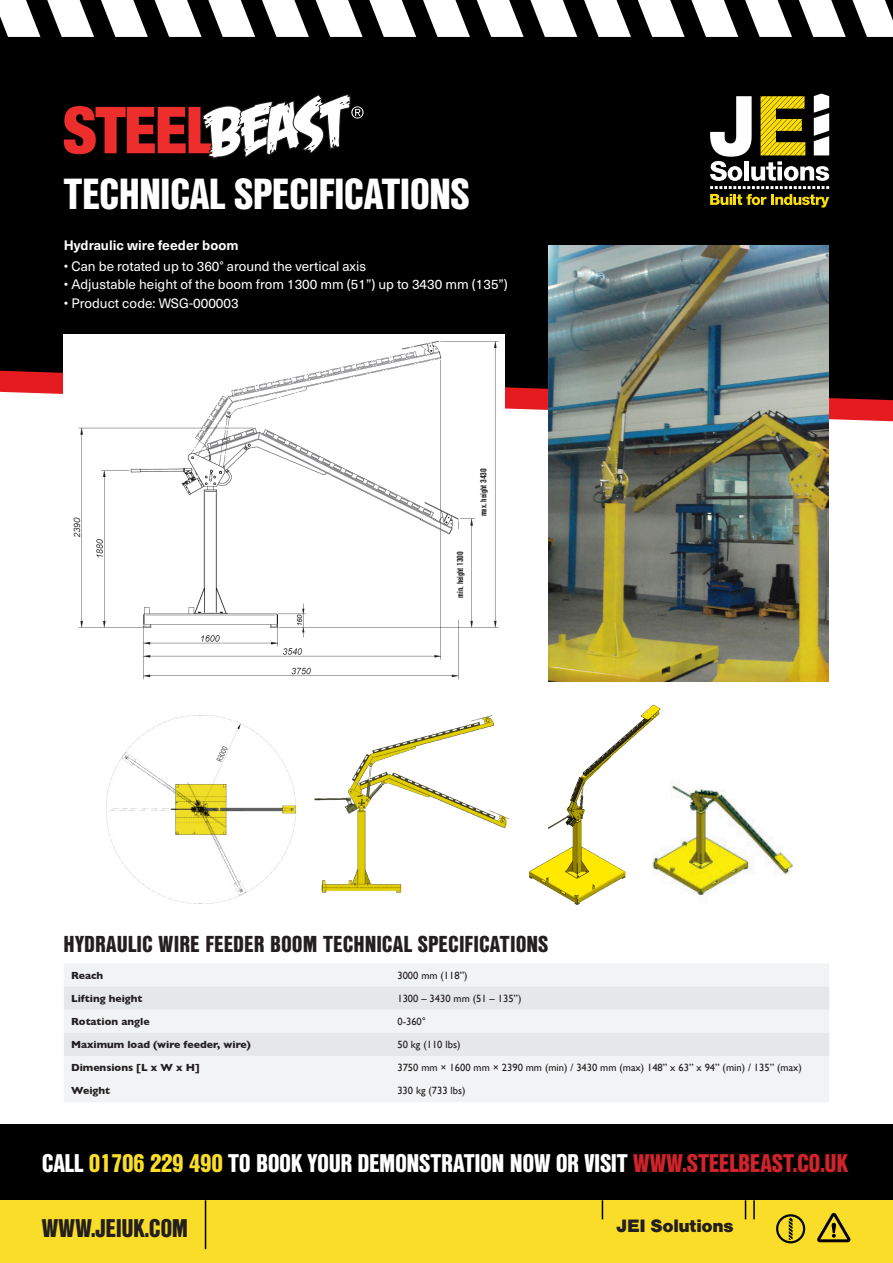
<style>
.page{position:relative;width:893px;height:1263px;background:#fff}
.page>*{position:absolute;margin:0;border:0;box-sizing:border-box;transform-origin:0 0}
.t1{font:900 42.3px "Nimbus San Con L";letter-spacing:-.02em;color:#fff}
.t2{font:900 24.9px "Nimbus San Con L";letter-spacing:-.02em;color:#fff}
.t3{font:900 24.9px "Nimbus San Con L";letter-spacing:-.02em;color:#231f20}
.t4{font:900 22.35px "Nimbus San Con L";color:#231f20}
.t5{font:900 18.6px "Nimbus San";letter-spacing:-.02em;color:#231f20}
.t6{font:13.5px "Neue Haas Unica W1 G";color:#fff}
.t7{font:700 13.5px "Neue Haas Unica W1 G";color:#fff}
.t8{font:10.5px "Gill Sans";color:#231f20}
.t9{font:700 10.5px "Gill Sans";color:#231f20}
.t10{font:700 9.15px "Nimbus San Con";color:#231f20}
.s1{color:#f9dd28}
.s2{color:#d1232a}
</style>
<div class="page">
<img style="left:107px;top:716px;width:189px;height:188px">
<img style="left:684px;top:789px;width:109px;height:113px">
<img style="left:314px;top:715px;width:190px;height:178px">
<img style="left:504px;top:704px;width:180px;height:201px">
<div style="left:0;top:37px;width:893px;height:363px;background:#000001"></div>
<svg style="left:64px;top:94px;width:300px;height:66px"></svg>
<div style="left:0;top:1124px;width:893px;height:76px;background:#000001"></div>
<div style="left:0;top:1200px;width:893px;height:63px;background:#f9dd28"></div>
<hr style="left:205px;top:1200px;width:1px;height:49px;background:#000001">
<svg style="left:602px;top:1200px;width:1px;height:19px"></svg>
<svg style="left:745px;top:1200px;width:1px;height:19px"></svg>
<svg style="left:753px;top:1200px;width:2px;height:19px"></svg>
<svg style="left:776px;top:1214px;width:29px;height:29px"></svg>
<svg style="left:817px;top:1213px;width:33px;height:29px"></svg>
<svg style="left:0;top:0;width:893px;height:37px"></svg>
<svg style="left:710px;top:94px;width:119px;height:114px"></svg>
<img style="left:64px;top:334px;width:440px;height:346px">
<div style="left:457px;top:529px;width:9px;height:91px;background:#fff"></div>
<div style="left:481px;top:447px;width:9px;height:90px;background:#fff"></div>
<img style="left:548px;top:246px;width:281px;height:436px">
<div style="left:64px;top:964px;width:765px;height:138px;background:#f2f3f4"></div>
<svg style="left:64px;top:986px;width:765px;height:70px;fill:#e6e7e9"></svg>
<p class="t1" style="left:64px;top:162px;width:408px">TECHNICAL SPECIFICATIONS</p>
<p class="t7" style="left:64px;top:235px;width:176px">Hydraulic wire feeder boom</p>
<p class="t6" style="left:64px;top:256px;width:304px">• Can be rotated up to 360° around the vertical axis</p>
<p class="t6" style="left:64px;top:275px;width:446px">• Adjustable height of the boom from 1300 mm (51”) up to 3430 mm (135”)</p>
<p class="t6" style="left:64px;top:293px;width:176px">• Product code: WSG-000003</p>
<p class="t10" style="left:455px;top:598px;width:48px;rotate:-90deg">min. height 1300</p>
<p class="t10" style="left:479px;top:516px;width:49px;rotate:-90deg">max. height 3430</p>
<p class="t4" style="left:63px;top:927px;width:486px">HYDRAULIC WIRE FEEDER BOOM TECHNICAL SPECIFICATIONS</p>
<p class="t9" style="left:71px;top:967px;width:34px">Reach</p>
<p class="t8" style="left:397px;top:969px;width:72px">3000 mm (118”)</p>
<p class="t9" style="left:71px;top:990px;width:73px">Lifting height</p>
<p class="t8" style="left:397px;top:992px;width:126px">1300 – 3430 mm (51 – 135”)</p>
<p class="t9" style="left:71px;top:1013px;width:80px">Rotation angle</p>
<p class="t8" style="left:397px;top:1015px;width:30px">0-360°</p>
<p class="t9" style="left:71px;top:1036px;width:181px">Maximum load (wire feeder, wire)</p>
<p class="t8" style="left:397px;top:1038px;width:65px">50 kg (110 lbs)</p>
<p class="t9" style="left:71px;top:1059px;width:130px">Dimensions [L x W x H]</p>
<p class="t8" style="left:397px;top:1061px;width:406px">3750 mm × 1600 mm × 2390 mm (min) / 3430 mm (max) 148” x 63” x 94” (min) / 135” (max)</p>
<p class="t9" style="left:71px;top:1082px;width:41px">Weight</p>
<p class="t8" style="left:397px;top:1084px;width:70px">330 kg (733 lbs)</p>
<p class="t2" style="left:42px;top:1144px;width:808px">CALL <span class="s1">01706 229 490</span> TO BOOK YOUR DEMONSTRATION NOW OR VISIT <span class="s2">WWW.STEELBEAST.CO.UK</span></p>
<p class="t3" style="left:42px;top:1209px;width:148px">WWW.JEIUK.COM</p>
<p class="t5" style="left:617px;top:1215px;width:119px">JEI Solutions</p>
</div>
